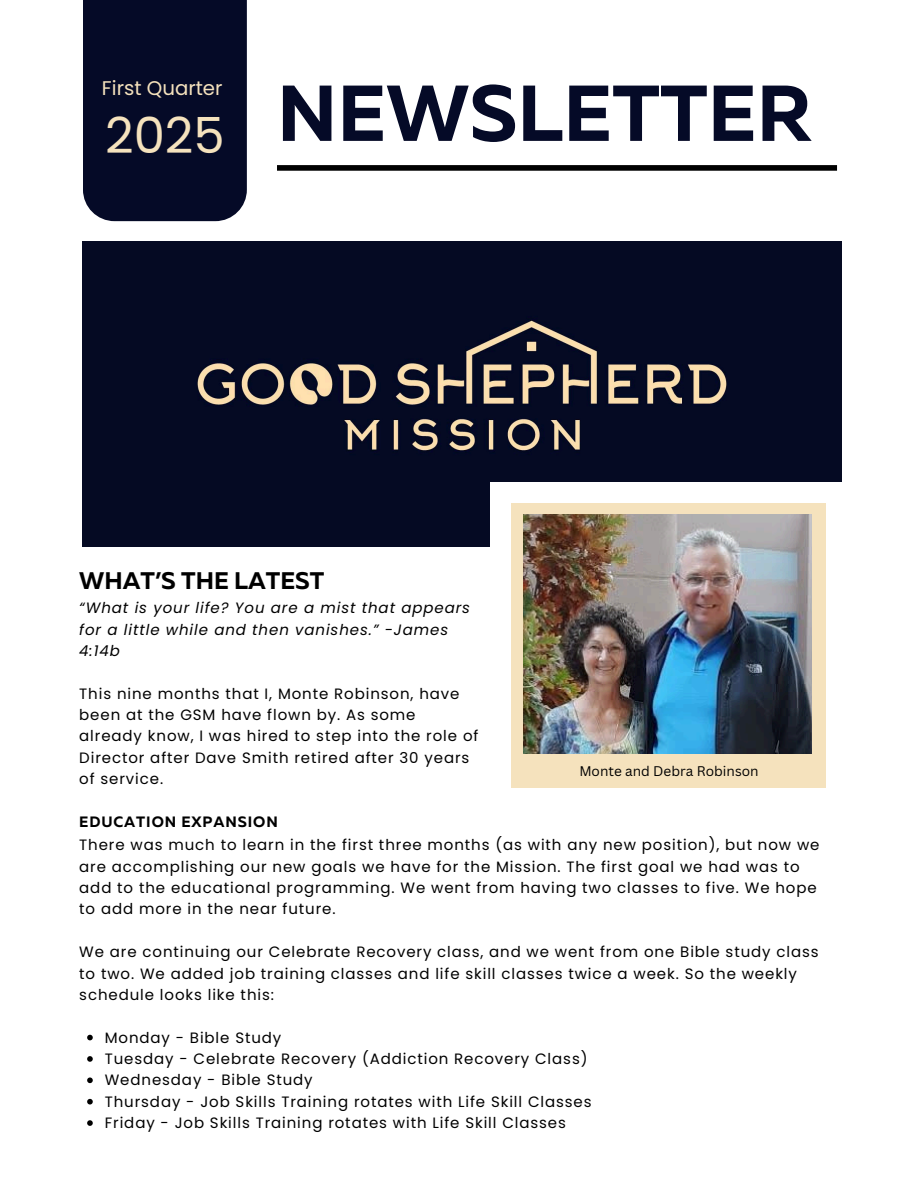
<style>
.page{position:relative;width:918px;height:1188px;background:#fff}
.page>*{position:absolute;margin:0;border:0;box-sizing:border-box;transform-origin:0 0}
.t1{font:700 79.05px "Muller";color:#050a27}
.t2{font:49.8px "Poppins";color:#f5e2bd}
.t3{font:700 24px "Muller";color:#000}
.t4{font:19.8px "Poppins";color:#f5e2bd}
.t5{font:15px/21.3px "Poppins";letter-spacing:.06em;color:#000}
.t6{font:italic 15px/21.3px "Poppins";letter-spacing:.06em;color:#000}
.t7{font:700 15px "Muller";letter-spacing:.06em;color:#000}
.t8{font:13.65px "Canva Sans";color:#000}
</style>
<div class="page">
<div style="left:83px;top:241px;width:758px;height:305px;background:#050a23"></div>
<div style="left:83px;top:0;width:164px;height:221px;background:#050a27"></div>
<div style="left:277px;top:165px;width:560px;height:6px;background:#000"></div>
<div style="left:491px;top:482px;width:411px;height:310px;background:#fff"></div>
<div style="left:512px;top:504px;width:314px;height:284px;background:#f5e2bd"></div>
<img style="left:524px;top:514px;width:288px;height:240px">
<svg style="left:87px;top:1035px;width:6px;height:5px"></svg>
<svg style="left:87px;top:1056px;width:6px;height:6px"></svg>
<svg style="left:87px;top:1078px;width:6px;height:5px"></svg>
<svg style="left:87px;top:1099px;width:6px;height:6px"></svg>
<svg style="left:87px;top:1120px;width:6px;height:6px"></svg>
<p class="t4" style="left:102px;top:74px;width:122px">First Quarter</p>
<p class="t2" style="left:105px;top:101px;width:121px">2025</p>
<h3 class="t1" style="left:277px;top:80px;width:537px">NEWSLETTER</h3>
<h1 class="t3" style="left:79px;top:570px;width:247px">WHAT’S THE LATEST</h1>
<p class="t6" style="left:79px;top:597px;width:392px">“What is your life? You are a mist that appears for a little while and then vanishes.” -James<br>4:14b</p>
<p class="t5" style="left:79px;top:683px;width:401px">This nine months that I, Monte Robinson, have been at the GSM have flown by. As some already know, I was hired to step into the role of Director after Dave Smith retired after 30 years of service.</p>
<p class="t7" style="left:79px;top:815px;width:200px">EDUCATION EXPANSION</p>
<h2 class="t5" style="left:79px;top:834px;width:742px">There was much to learn in the first three months (as with any new position), but now we are accomplishing our new goals we have for the Mission. The first goal we had was to add to the educational programming. We went from having two classes to five. We hope to add more in the near future.</h2>
<p class="t5" style="left:79px;top:941px;width:741px">We are continuing our Celebrate Recovery class, and we went from one Bible study class to two. We added job training classes and life skill classes twice a week. So the weekly schedule looks like this:</p>
<p class="t5" style="left:105px;top:1027px;width:178px">Monday - Bible Study</p>
<p class="t5" style="left:105px;top:1048px;width:484px">Tuesday - Celebrate Recovery (Addiction Recovery Class)</p>
<p class="t5" style="left:105px;top:1069px;width:210px">Wednesday - Bible Study</p>
<p class="t5" style="left:105px;top:1091px;width:488px">Thursday - Job Skills Training rotates with Life Skill Classes</p>
<p class="t5" style="left:105px;top:1112px;width:463px">Friday - Job Skills Training rotates with Life Skill Classes</p>
<p class="t8" style="left:579px;top:762px;width:181px">Monte and Debra Robinson</p>
</div>
